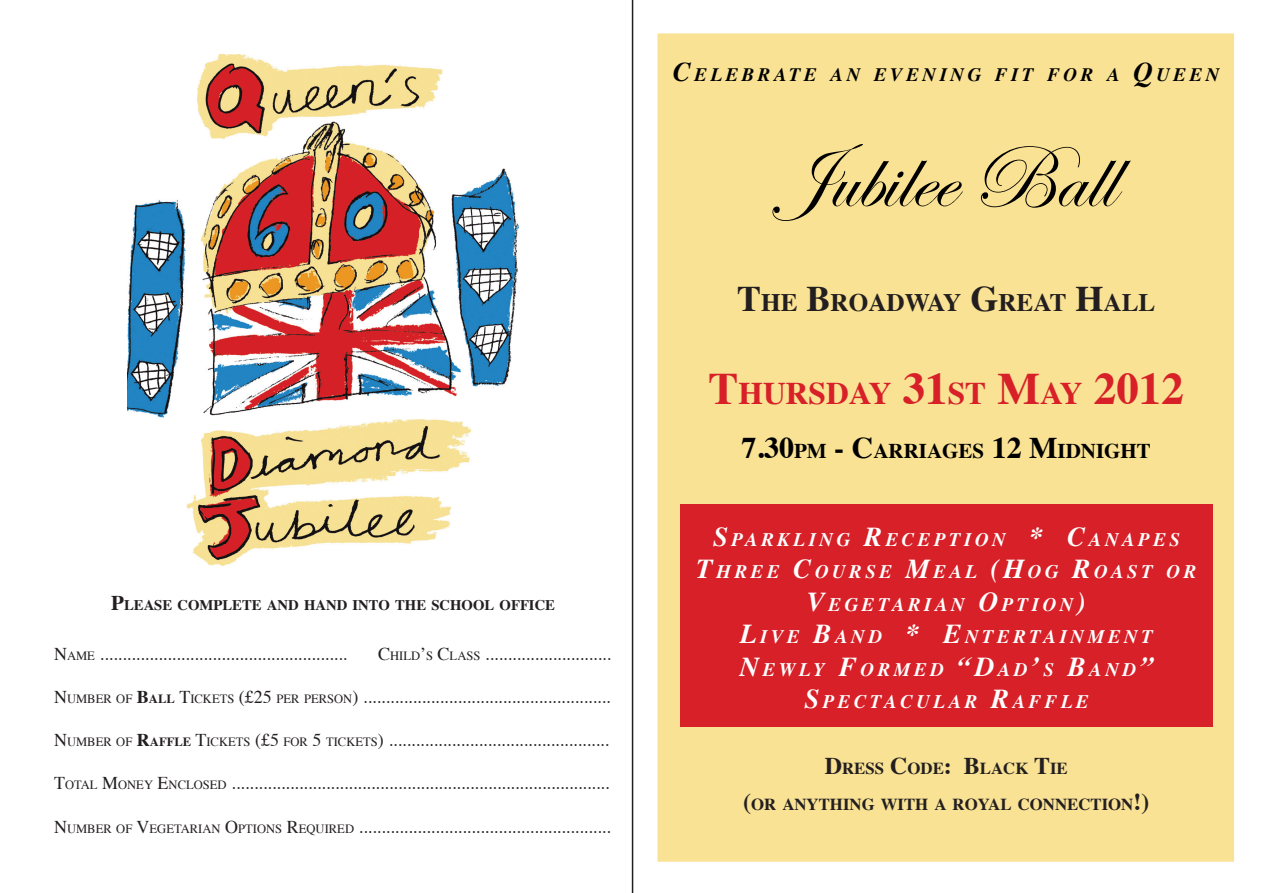
<style>
.page{position:relative;width:1263px;height:893px;background:#fff}
.page>*{position:absolute;margin:0;border:0;box-sizing:border-box;transform-origin:0 0}
.t1{font:90px "Edwardian Script ITC";color:#000}
.t2{font:700 31.5px "Times";color:#d72027}
.t3{font:700 25.2px "Times";color:#231f20}
.t4{font:700 21px "Times";color:#000}
.t5{font:italic 700 19.05px/32.4px "Times";letter-spacing:.185em;color:#fff;text-align:center}
.t6{font:italic 700 18.9px "Times";letter-spacing:.185em;color:#000}
.t7{font:18px "Times";color:#231f20}
.t8{font:700 16.8px/36px "Times";color:#231f20;text-align:center}
.t9{font:700 14.7px "Times";color:#231f20}
.s1{font-size:21px}
.s2{font-size:12.6px}
.s3{font-weight:700}
.s4{font-weight:700;font-size:12.6px}
.s5{font-size:27px}
.s6{font-size:36px}
.s7{font-size:45px}
.s8{font-size:30px}
.s9{font-size:27.3px}
.s10{font-size:24px}
</style>
<div class="page">
<div style="left:657px;top:33px;width:578px;height:829px;background:#f9e294"></div>
<img style="left:128px;top:54px;width:390px;height:511px">
<div style="left:680px;top:505px;width:533px;height:222px;background:#d72027"></div>
<hr style="left:632px;top:0;width:1px;height:893px;background:#231f20">
<p class="t9" style="left:111px;top:591px;width:445px"><span class="s1">P</span>LEASE COMPLETE AND HAND INTO THE SCHOOL OFFICE</p>
<p class="t7" style="left:54px;top:637px;width:294px">N<span class="s2">AME</span> .......................................................</p>
<p class="t7" style="left:378px;top:637px;width:234px">C<span class="s2">HILD</span>’<span class="s2">S</span> C<span class="s2">LASS</span> ............................</p>
<p class="t7" style="left:54px;top:680px;width:558px">N<span class="s2">UMBER OF</span> <span class="s3">B</span><span class="s4">ALL</span> T<span class="s2">ICKETS</span> (£25 <span class="s2">PER PERSON</span>) .......................................................</p>
<p class="t7" style="left:54px;top:723px;width:556px">N<span class="s2">UMBER OF</span> <span class="s3">R</span><span class="s4">AFFLE</span> T<span class="s2">ICKETS</span> (£5 <span class="s2">FOR</span> 5 <span class="s2">TICKETS</span>) .................................................</p>
<p class="t7" style="left:54px;top:767px;width:557px">T<span class="s2">OTAL</span> M<span class="s2">ONEY</span> E<span class="s2">NCLOSED</span> ....................................................................................</p>
<p class="t7" style="left:54px;top:810px;width:558px">N<span class="s2">UMBER OF</span> V<span class="s2">EGETARIAN</span> O<span class="s2">PTIONS</span> R<span class="s2">EQUIRED</span> ........................................................</p>
<p class="t6" style="left:673px;top:57px;width:548px"><span class="s5">C</span>ELEBRATE AN EVENING FIT FOR A <span class="s5">Q</span>UEEN</p>
<h1 class="t1" style="left:778px;top:129px;width:337px">Jubilee Ball</h1>
<h3 class="t3" style="left:737px;top:278px;width:420px"><span class="s6">T</span>HE <span class="s6">B</span>ROADWAY <span class="s6">G</span>REAT <span class="s6">H</span>ALL</h3>
<h2 class="t2" style="left:709px;top:363px;width:477px"><span class="s7">T</span>HURSDAY <span class="s7">31</span>ST <span class="s7">M</span>AY <span class="s7">2012</span></h2>
<p class="t4" style="left:742px;top:431px;width:411px"><span class="s8">7.30</span>PM <span class="s8">- C</span>ARRIAGES <span class="s8">12 M</span>IDNIGHT</p>
<p class="t5" style="left:697px;top:522px;width:501px"><span class="s9">S</span>PARKLING <span class="s9">R</span>ECEPTION <span class="s9">* C</span>ANAPES<br><span class="s9">T</span>HREE <span class="s9">C</span>OURSE <span class="s9">M</span>EAL <span class="s9">(H</span>OG <span class="s9">R</span>OAST OR<br><span class="s9">V</span>EGETARIAN <span class="s9">O</span>PTION<span class="s9">)<br>L</span>IVE <span class="s9">B</span>AND <span class="s9">* E</span>NTERTAINMENT<br><span class="s9">N</span>EWLY <span class="s9">F</span>ORMED <span class="s9">“D</span>AD<span class="s9">’</span>S <span class="s9">B</span>AND<span class="s9">”<br>S</span>PECTACULAR <span class="s9">R</span>AFFLE</p>
<p class="t8" style="left:743px;top:749px;width:408px"><span class="s10">D</span>RESS <span class="s10">C</span>ODE<span class="s10">: B</span>LACK <span class="s10">T</span>IE<br><span class="s10">(</span>OR ANYTHING WITH A ROYAL CONNECTION<span class="s10">!)</span></p>
</div>
